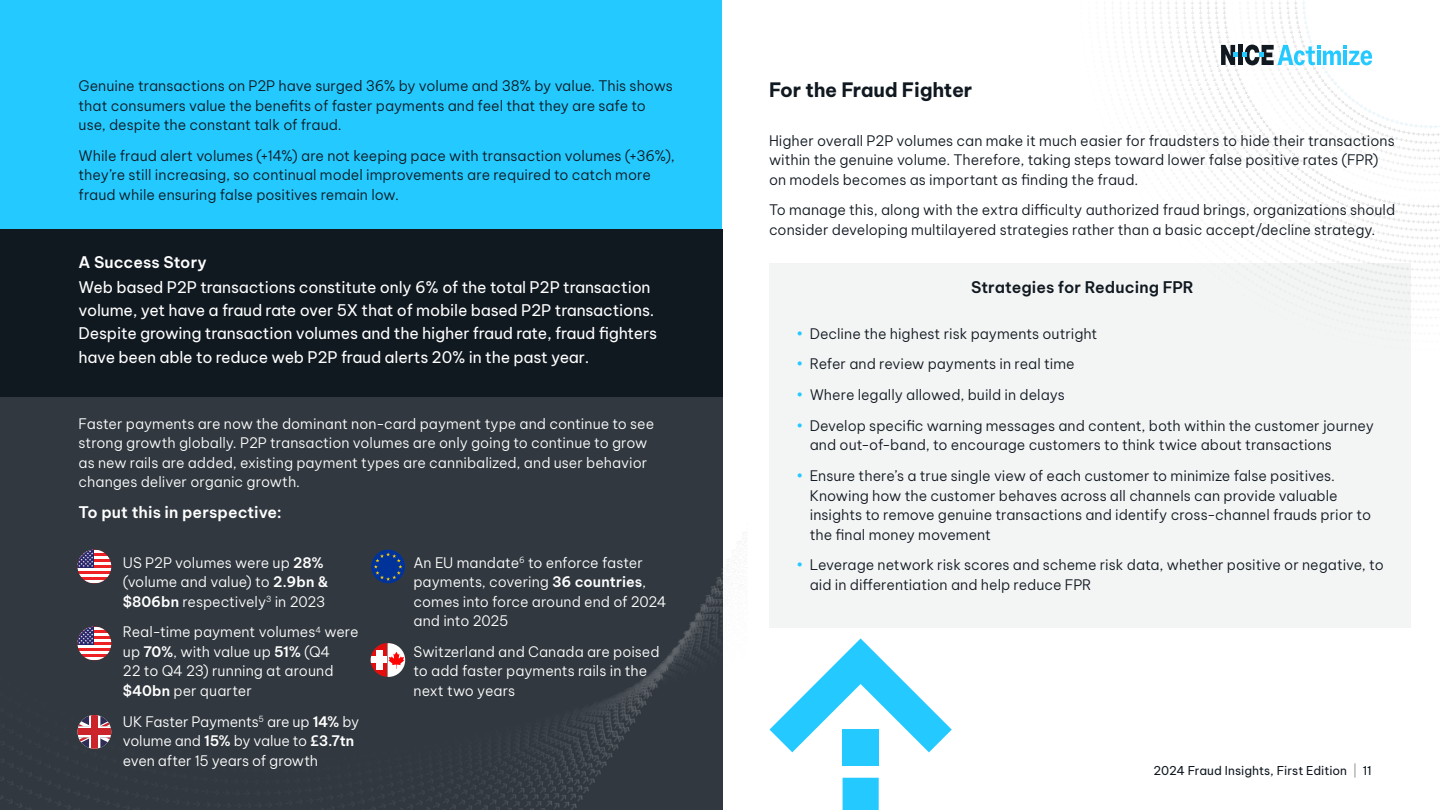
<style>
.page{position:relative;width:1440px;height:810px;background:#fff}
.page>*{position:absolute;margin:0;border:0;box-sizing:border-box;transform-origin:0 0}
.t1{font:700 19.5px "Be Vietnam Pro";letter-spacing:-.01em;color:#101820}
.t2{font:15.75px/23.2px "Be Vietnam Pro";letter-spacing:-.01em;color:#fff}
.t3{font:600 15.75px "Be Vietnam Pro";letter-spacing:.005em;color:#fff}
.t4{font:600 15.75px "Be Vietnam Pro";color:#101820}
.t5{font:300 14.25px/19.5px "Be Vietnam Pro";color:#101820}
.t6{font:300 14.25px/19.5px "Be Vietnam Pro";color:#fff}
.t7{font:12px "Be Vietnam Pro";color:#101820}
.s1{font-weight:600}
.s2{color:#23c9ff}
.s3{font-weight:100}
</style>
<div class="page">
<div style="left:770px;top:263px;width:641px;height:365px;background:#f3f4f4"></div>
<div style="left:0;top:0;width:722px;height:331px;background:#23c9ff"></div>
<div style="left:0;top:229px;width:722px;height:169px;background:#101820"></div>
<img style="left:1121px;top:1px;width:319px;height:310px">
<img style="left:0;top:326px;width:740px;height:484px">
<svg style="left:1221px;top:45px;width:151px;height:20px"></svg>
<svg style="left:770px;top:638px;width:182px;height:114px"></svg>
<div style="left:843px;top:730px;width:36px;height:36px;background:#23c9ff"></div>
<div style="left:843px;top:778px;width:36px;height:32px;background:#23c9ff"></div>
<div style="left:78px;top:550px;width:33px;height:33px;background:#ed2124;border-radius:17px"></div>
<hr style="left:78px;top:580px;width:33px;height:3px;background:#fff">
<hr style="left:78px;top:574px;width:33px;height:3px;background:#fff">
<hr style="left:78px;top:568px;width:33px;height:3px;background:#fff">
<hr style="left:78px;top:562px;width:33px;height:3px;background:#fff">
<hr style="left:78px;top:556px;width:33px;height:3px;background:#fff">
<hr style="left:78px;top:550px;width:33px;height:3px;background:#fff">
<div style="left:78px;top:550px;width:16px;height:18px;background:#28246a"></div>
<svg style="left:78px;top:550px;width:15px;height:17px"></svg>
<div style="left:78px;top:627px;width:33px;height:33px;background:#ed2124;border-radius:17px"></div>
<hr style="left:78px;top:657px;width:33px;height:3px;background:#fff">
<hr style="left:78px;top:651px;width:33px;height:3px;background:#fff">
<hr style="left:78px;top:645px;width:33px;height:3px;background:#fff">
<hr style="left:78px;top:639px;width:33px;height:3px;background:#fff">
<hr style="left:78px;top:633px;width:33px;height:3px;background:#fff">
<hr style="left:78px;top:627px;width:33px;height:3px;background:#fff">
<div style="left:78px;top:627px;width:16px;height:18px;background:#28246a"></div>
<svg style="left:78px;top:627px;width:15px;height:17px"></svg>
<div style="left:371px;top:550px;width:34px;height:33px;background:#039;border-radius:17px"></div>
<svg style="left:374px;top:552px;width:28px;height:29px"></svg>
<svg style="left:78px;top:715px;width:33px;height:34px"></svg>
<div style="left:78px;top:728px;width:33px;height:7px;background:#cb242b"></div>
<div style="left:91px;top:715px;width:7px;height:34px;background:#cb242b"></div>
<svg style="left:100px;top:715px;width:11px;height:11px"></svg>
<svg style="left:78px;top:738px;width:11px;height:11px"></svg>
<svg style="left:78px;top:715px;width:11px;height:11px"></svg>
<svg style="left:100px;top:738px;width:11px;height:11px"></svg>
<svg style="left:371px;top:643px;width:33px;height:34px"></svg>
<div style="left:376px;top:650px;width:7px;height:20px;background:#fff"></div>
<div style="left:371px;top:657px;width:19px;height:6px;background:#fff"></div>
<svg style="left:388px;top:643px;width:17px;height:34px"></svg>
<p class="t5" style="left:79px;top:75px;width:596px">Genuine transactions on P2P have surged 36% by volume and 38% by value. This shows that consumers value the benefits of faster payments and feel that they are safe to use, despite the constant talk of fraud.</p>
<p class="t5" style="left:79px;top:145px;width:598px">While fraud alert volumes (+14%) are not keeping pace with transaction volumes (+36%), they’re still increasing, so continual model improvements are required to catch more fraud while ensuring false positives remain low.</p>
<p class="t3" style="left:79px;top:249px;width:130px">A Success Story</p>
<p class="t2" style="left:79px;top:274px;width:580px">Web based P2P transactions constitute only 6% of the total P2P transaction volume, yet have a fraud rate over 5X that of mobile based P2P transactions.<br>Despite growing transaction volumes and the higher fraud rate, fraud fighters have been able to reduce web P2P fraud alerts 20% in the past year.</p>
<p class="t6" style="left:79px;top:412px;width:577px">Faster payments are now the dominant non-card payment type and continue to see strong growth globally. P2P transaction volumes are only going to continue to grow as new rails are added, existing payment types are cannibalized, and user behavior changes deliver organic growth.</p>
<p class="t3" style="left:79px;top:499px;width:205px">To put this in perspective:</p>
<p class="t6" style="left:123px;top:551px;width:207px">US P2P volumes were up <span class="s1">28% </span>(volume and value) to <span class="s1">2.9bn &amp; $806bn</span> respectively<sup>3</sup> in 2023</p>
<p class="t6" style="left:123px;top:621px;width:237px">Real-time payment volumes<sup>4</sup> were up <span class="s1">70%</span>, with value up <span class="s1">51%</span> (Q4<br>22 to Q4 23) running at around <span class="s1">$40bn</span> per quarter</p>
<p class="t6" style="left:123px;top:710px;width:238px">UK Faster Payments<sup>5</sup> are up <span class="s1">14%</span> by volume and <span class="s1">15%</span> by value to <span class="s1">£3.7tn </span>even after 15 years of growth</p>
<p class="t6" style="left:414px;top:551px;width:255px">An EU mandate<sup>6</sup> to enforce faster payments, covering <span class="s1">36 countries</span>, comes into force around end of 2024 and into 2025</p>
<p class="t6" style="left:414px;top:641px;width:248px">Switzerland and Canada are poised to add faster payments rails in the next two years</p>
<h1 class="t1" style="left:769px;top:73px;width:205px">For the Fraud Fighter</h1>
<p class="t5" style="left:769px;top:129px;width:627px">Higher overall P2P volumes can make it much easier for fraudsters to hide their transactions within the genuine volume. Therefore, taking steps toward lower false positive rates (FPR) on models becomes as important as finding the fraud.</p>
<p class="t5" style="left:769px;top:199px;width:628px">To manage this, along with the extra difficulty authorized fraud brings, organizations should consider developing multilayered strategies rather than a basic accept/decline strategy.</p>
<p class="t4" style="left:971px;top:274px;width:224px">Strategies for Reducing FPR</p>
<p class="t5" style="left:796px;top:322px;width:303px"><span class="s2">•</span> Decline the highest risk payments outright</p>
<p class="t5" style="left:796px;top:353px;width:280px"><span class="s2">•</span> Refer and review payments in real time</p>
<p class="t5" style="left:796px;top:384px;width:270px"><span class="s2">•</span> Where legally allowed, build in delays</p>
<p class="t5" style="left:810px;top:415px;width:566px;text-indent:-13px"><span class="s2">•</span> Develop specific warning messages and content, both within the customer journey and out-of-band, to encourage customers to think twice about transactions</p>
<p class="t5" style="left:810px;top:465px;width:563px;text-indent:-13px"><span class="s2">•</span> Ensure there’s a true single view of each customer to minimize false positives.<br>Knowing how the customer behaves across all channels can provide valuable insights to remove genuine transactions and identify cross-channel frauds prior to the final money movement</p>
<p class="t5" style="left:810px;top:554px;width:576px;text-indent:-13px"><span class="s2">•</span> Leverage network risk scores and scheme risk data, whether positive or negative, to aid in differentiation and help reduce FPR</p>
<p class="t7" style="left:1154px;top:761px;width:220px">2024 Fraud Insights, First Edition <span class="s3">|</span> 11</p>
</div>
